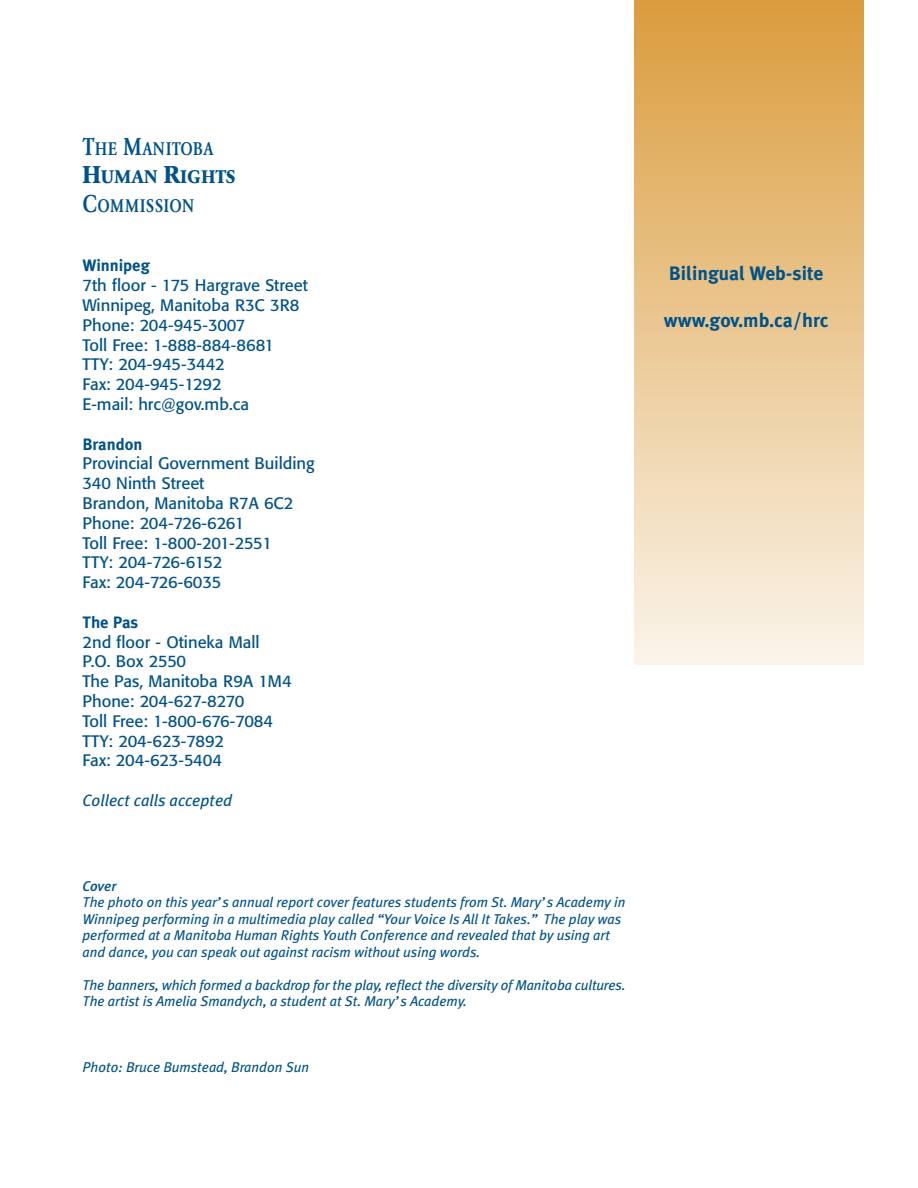
<style>
.page{position:relative;width:918px;height:1188px;background:#fff}
.page>*{position:absolute;margin:0;border:0;box-sizing:border-box;transform-origin:0 0}
.t1{font:700 19.5px "Meta Plus";color:#005288}
.t2{font:500 condensed 18px/28.8px "Garamond BE";letter-spacing:.02em;color:#005288}
.t3{font:16.5px/19.8px "Formata";color:#005288}
.t4{font:700 16.5px "Meta Plus";color:#005288}
.t5{font:italic 16.5px "Meta Plus";color:#005288}
.t6{font:italic 14.25px/16.5px "Meta Plus";color:#005288}
.t7{font:italic 500 14.25px "Meta Plus";letter-spacing:-.005em;color:#005288}
.s1{font-size:24px}
.s2{font-weight:700;font-stretch:normal;font-size:24px}
.s3{font-weight:700;font-stretch:normal}
</style>
<div class="page">
<div style="left:634px;top:0;width:230px;height:665px;background:linear-gradient(to bottom,#da9c3d,#fbf4ea)"></div>
<p class="t2" style="left:82px;top:134px;width:154px"><span class="s1">T</span>HE <span class="s1">M</span>ANITOBA<br><span class="s2">H</span><span class="s3">UMAN</span> <span class="s2">R</span><span class="s3">IGHTS<br></span><span class="s1">C</span>OMMISSION</p>
<p class="t4" style="left:82px;top:256px;width:69px">Winnipeg</p>
<p class="t3" style="left:82px;top:276px;width:227px">7th floor - 175 Hargrave Street<br>Winnipeg, Manitoba R3C 3R8<br>Phone: 204-945-3007<br>Toll Free: 1-888-884-8681<br>TTY: 204-945-3442<br>Fax: 204-945-1292<br>E-mail: hrc@gov.mb.ca</p>
<p class="t4" style="left:82px;top:434px;width:61px">Brandon</p>
<p class="t3" style="left:82px;top:454px;width:234px">Provincial Government Building<br>340 Ninth Street<br>Brandon, Manitoba R7A 6C2<br>Phone: 204-726-6261<br>Toll Free: 1-800-201-2551<br>TTY: 204-726-6152<br>Fax: 204-726-6035</p>
<p class="t4" style="left:82px;top:613px;width:57px">The Pas</p>
<p class="t3" style="left:82px;top:632px;width:211px">2nd floor - Otineka Mall<br>P.O. Box 2550<br>The Pas, Manitoba R9A 1M4<br>Phone: 204-627-8270<br>Toll Free: 1-800-676-7084<br>TTY: 204-623-7892<br>Fax: 204-623-5404</p>
<p class="t5" style="left:82px;top:791px;width:151px">Collect calls accepted</p>
<p class="t7" style="left:82px;top:878px;width:35px">Cover</p>
<p class="t6" style="left:82px;top:894px;width:545px">The photo on this year’s annual report cover features students from St. Mary’s Academy in Winnipeg performing in a multimedia play called “Your Voice Is All It Takes.” The play was performed at a Manitoba Human Rights Youth Conference and revealed that by using art and dance, you can speak out against racism without using words.</p>
<p class="t6" style="left:82px;top:976px;width:545px">The banners, which formed a backdrop for the play, reflect the diversity of Manitoba cultures.<br>The artist is Amelia Smandych, a student at St. Mary’s Academy.</p>
<p class="t6" style="left:82px;top:1059px;width:228px">Photo: Bruce Bumstead, Brandon Sun</p>
<h1 class="t1" style="left:669px;top:262px;width:156px">Bilingual Web-site</h1>
<h1 class="t1" style="left:664px;top:309px;width:166px">www.gov.mb.ca/hrc</h1>
</div>
